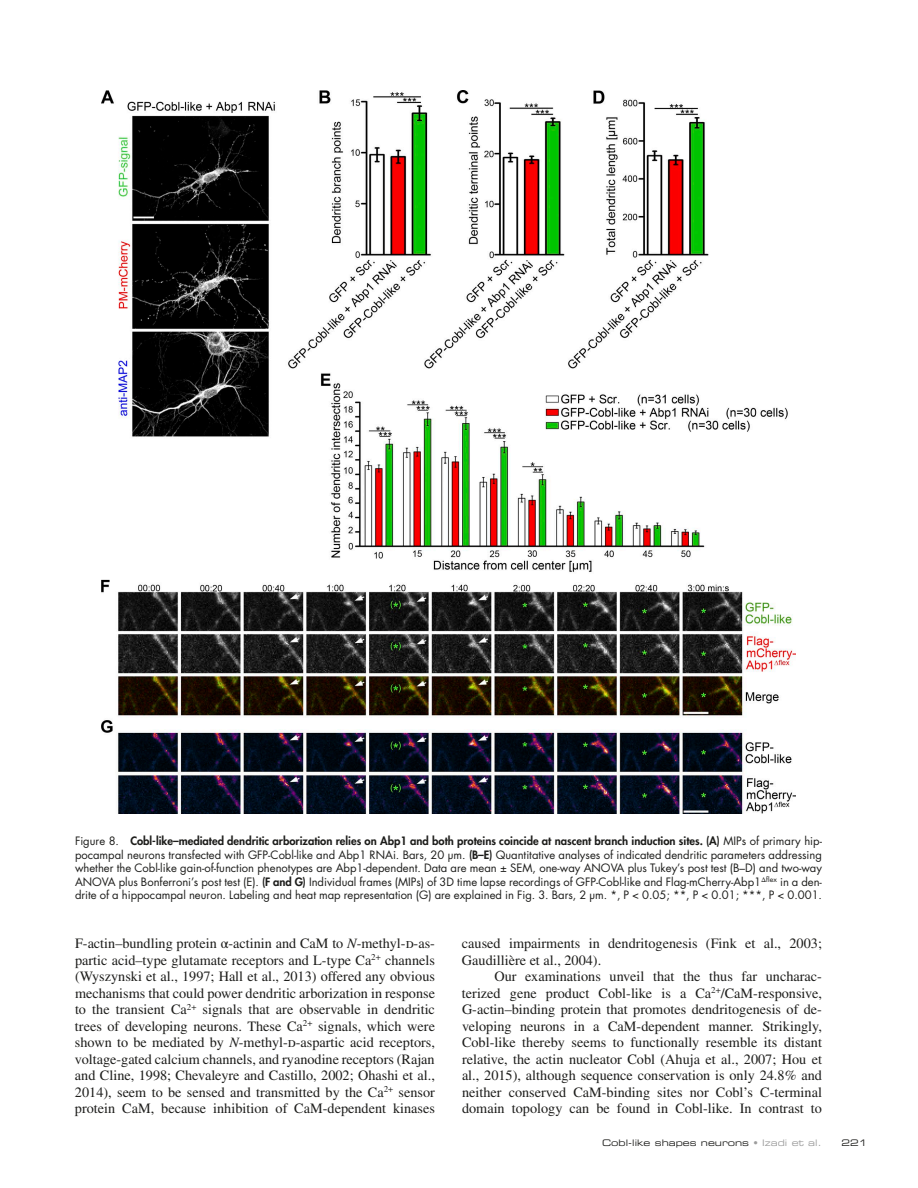
<style>
.page{position:relative;width:918px;height:1188px;background:#fff}
.page>*{position:absolute;margin:0;border:0;box-sizing:border-box;transform-origin:0 0}
.t1{font:14.25px/16.5px "Times LT Std";color:#1d1d1b;text-align:justify}
.t2{font:11.25px/13.5px "Futura Std";color:#1d1d1b;text-align:justify}
.t3{font:9px "Eurostile LT Std Ex 2";color:#1d1d1b}
.s1{font-weight:800}
.s2{font-family:"STIX General"}
.s3{font-style:italic}
.s4{color:#9d9d9d}
</style>
<div class="page">
<img style="left:101px;top:90px;width:695px;height:724px">
<p class="t2" style="left:75px;top:835px;width:749px">Figure 8. <span class="s1">Cobl-like–mediated dendritic arborization relies on Abp1 and both proteins coincide at nascent branch induction sites. (A)</span> MIPs of primary hip&shy;pocampal neurons transfected with GFP-Cobl-like and Abp1 RNAi. Bars, 20 µm. <span class="s1">(B–E)</span> Quantitative analyses of indicated dendritic parameters addressing whether the Cobl-like gain-of-function phenotypes are Abp1-dependent. Data are mean ± SEM, one-way ANOVA plus Tukey’s post test (B–D) and two-way ANOVA plus Bonferroni’s post test (E). <span class="s1">(F and G)</span> Individual frames (MIPs) of 3D time lapse recordings of GFP-Cobl-like and Flag-mCherry-Abp1<sup>Δ</sup><sup>flex</sup> in a den&shy;drite of a hippocampal neuron. Labeling and heat map representation (G) are explained in Fig. 3. Bars, 2 µm. *, P &lt; 0.05; **, P &lt; 0.01; ***, P &lt; 0.001.</p>
<p class="t1" style="left:75px;top:935px;width:362px">F-actin–bundling protein <span class="s2">α</span>-actinin and CaM to <span class="s3">N</span>-methyl-d-as&shy;partic acid–type glutamate receptors and L-type Ca<sup>2+</sup> channels (Wyszynski et al., 1997; Hall et al., 2013) offered any obvious mechanisms that could power dendritic arborization in response to the transient Ca<sup>2+</sup> signals that are observable in dendritic trees of developing neurons. These Ca<sup>2+</sup> signals, which were shown to be mediated by <span class="s3">N</span>-methyl-d-aspartic acid receptors, voltage-gated calcium channels, and ryanodine receptors (Rajan and Cline, 1998; Chevaleyre and Castillo, 2002; Ohashi et al., 2014), seem to be sensed and transmitted by the Ca<sup>2+</sup> sensor protein CaM, because inhibition of CaM-dependent kinases</p>
<p class="t1" style="left:462px;top:935px;width:362px">caused impairments in dendritogenesis (Fink et al., 2003;<br>Gaudillière et al., 2004).</p>
<p class="t1" style="left:462px;top:968px;width:362px;text-indent:32px">Our examinations unveil that the thus far uncharac&shy;terized gene product Cobl-like is a Ca<sup>2+</sup>/CaM-responsive, G-actin–binding protein that promotes dendritogenesis of de&shy;veloping neurons in a CaM-dependent manner. Strikingly, Cobl-like thereby seems to functionally resemble its distant relative, the actin nucleator Cobl (Ahuja et al., 2007; Hou et al., 2015), although sequence conservation is only 24.8% and neither conserved CaM-binding sites nor Cobl’s C-terminal domain topology can be found in Cobl-like. In contrast to</p>
<p class="t3" style="left:602px;top:1136px;width:221px">Cobl-like shapes neurons <span class="s4">• Izadi et al.</span></p>
<p class="t3" style="left:841px;top:1136px;width:28px">221</p>
</div>
